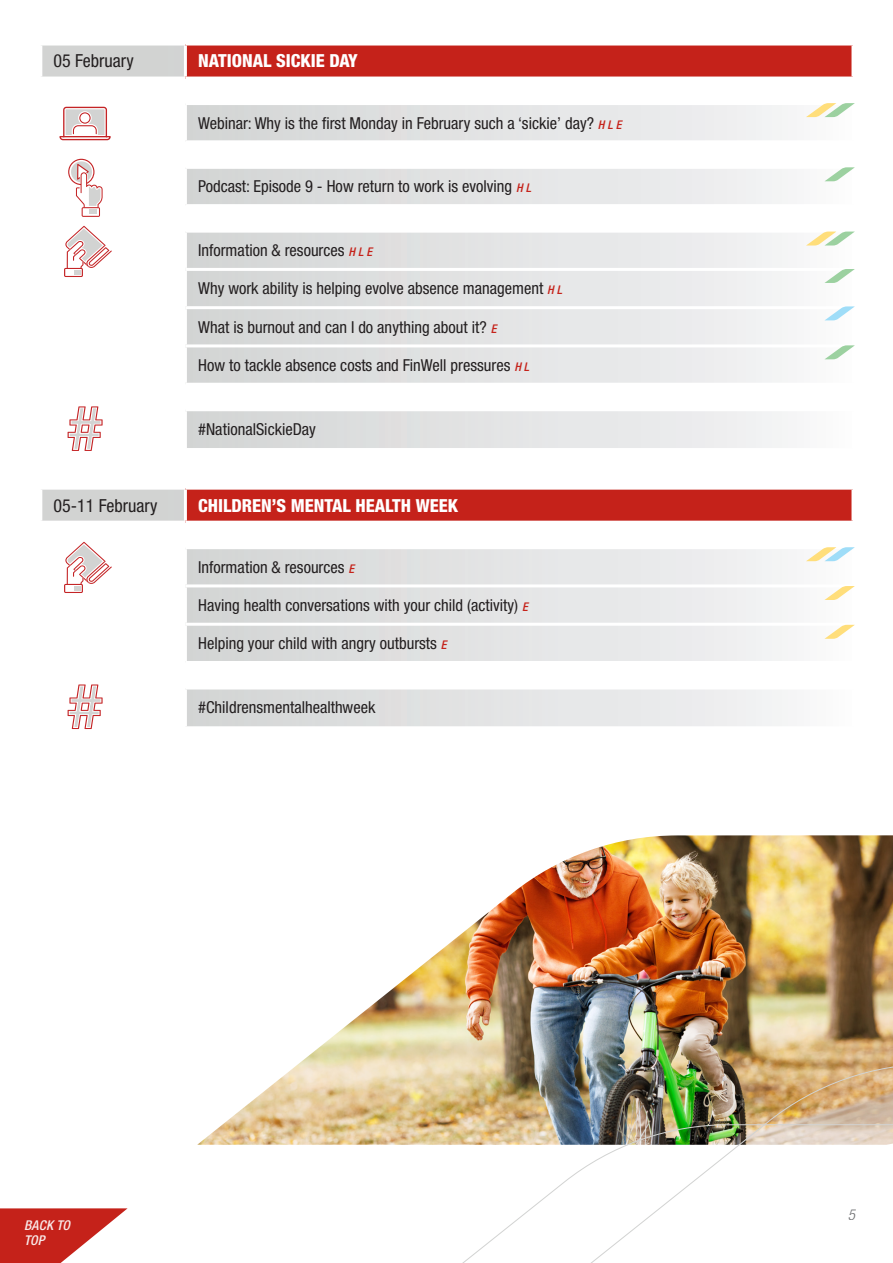
<style>
.page{position:relative;width:893px;height:1263px;background:#fff}
.page>*{position:absolute;margin:0;border:0;box-sizing:border-box;transform-origin:0 0}
.t1{font:800 condensed 18px "Helvetica Neue LT Std";color:#fff}
.t2{font:condensed 18px "Helvetica Neue LT Std";color:#231f20}
.t3{font:condensed 16.5px "Helvetica Neue LT Std";color:#231f20}
.t4{font:italic 300 condensed 15px "Helvetica Neue LT Std";color:#6c6d70}
.t5{font:italic 500 condensed 13.5px/15px "Helvetica Neue LT Std";letter-spacing:.02em;color:#fff}
.s1{font-weight:500;font-style:italic;font-size:12px;color:#c5221a}
</style>
<div class="page">
<svg style="left:42px;top:46px;width:794px;height:402px"></svg>
<div style="left:185px;top:44px;width:668px;height:34px;background:#c5221a"></div>
<svg style="left:187px;top:143px;width:649px;height:87px"></svg>
<hr style="left:185px;top:43px;width:669px;height:3px;background:#fff">
<hr style="left:851px;top:46px;width:3px;height:31px;background:#fff">
<hr style="left:39px;top:102px;width:146px;height:3px;background:#fff">
<hr style="left:39px;top:306px;width:146px;height:3px;background:#fff">
<hr style="left:39px;top:344px;width:146px;height:3px;background:#fff">
<hr style="left:39px;top:383px;width:146px;height:3px;background:#fff">
<hr style="left:39px;top:408px;width:146px;height:3px;background:#fff">
<hr style="left:185px;top:77px;width:669px;height:3px;background:#fff">
<hr style="left:185px;top:102px;width:669px;height:3px;background:#fff">
<hr style="left:185px;top:140px;width:669px;height:3px;background:#fff">
<hr style="left:185px;top:166px;width:669px;height:3px;background:#fff">
<hr style="left:185px;top:204px;width:669px;height:3px;background:#fff">
<hr style="left:185px;top:230px;width:669px;height:3px;background:#fff">
<hr style="left:185px;top:268px;width:669px;height:3px;background:#fff">
<hr style="left:185px;top:306px;width:669px;height:3px;background:#fff">
<hr style="left:185px;top:344px;width:669px;height:3px;background:#fff">
<hr style="left:185px;top:383px;width:669px;height:3px;background:#fff">
<hr style="left:184px;top:80px;width:3px;height:22px;background:#fff">
<hr style="left:184px;top:105px;width:3px;height:35px;background:#fff">
<hr style="left:184px;top:143px;width:3px;height:23px;background:#fff">
<hr style="left:184px;top:169px;width:3px;height:35px;background:#fff">
<hr style="left:184px;top:207px;width:3px;height:23px;background:#fff">
<hr style="left:184px;top:233px;width:3px;height:35px;background:#fff">
<hr style="left:184px;top:271px;width:3px;height:35px;background:#fff">
<hr style="left:184px;top:309px;width:3px;height:35px;background:#fff">
<hr style="left:184px;top:347px;width:3px;height:36px;background:#fff">
<hr style="left:184px;top:386px;width:3px;height:22px;background:#fff">
<hr style="left:185px;top:408px;width:669px;height:3px;background:#fff">
<hr style="left:184px;top:411px;width:3px;height:37px;background:#fff">
<hr style="left:184px;top:46px;width:3px;height:31px;background:#fff">
<hr style="left:39px;top:77px;width:146px;height:3px;background:#fff">
<svg style="left:68px;top:406px;width:35px;height:45px"></svg>
<svg style="left:806px;top:103px;width:49px;height:14px"></svg>
<svg style="left:824px;top:167px;width:31px;height:14px"></svg>
<svg style="left:806px;top:232px;width:48px;height:13px"></svg>
<svg style="left:824px;top:269px;width:31px;height:14px"></svg>
<svg style="left:824px;top:306px;width:31px;height:14px"></svg>
<svg style="left:824px;top:345px;width:31px;height:14px"></svg>
<svg style="left:42px;top:106px;width:143px;height:171px"></svg>
<svg style="left:42px;top:490px;width:793px;height:236px"></svg>
<div style="left:185px;top:488px;width:668px;height:34px;background:#c5221a"></div>
<hr style="left:185px;top:487px;width:669px;height:3px;background:#fff">
<hr style="left:851px;top:490px;width:3px;height:31px;background:#fff">
<hr style="left:39px;top:546px;width:146px;height:3px;background:#fff">
<hr style="left:39px;top:584px;width:146px;height:3px;background:#fff">
<hr style="left:39px;top:623px;width:146px;height:3px;background:#fff">
<hr style="left:39px;top:661px;width:146px;height:3px;background:#fff">
<hr style="left:39px;top:686px;width:146px;height:3px;background:#fff">
<hr style="left:185px;top:521px;width:669px;height:3px;background:#fff">
<hr style="left:185px;top:546px;width:669px;height:3px;background:#fff">
<hr style="left:185px;top:584px;width:669px;height:3px;background:#fff">
<hr style="left:185px;top:623px;width:669px;height:3px;background:#fff">
<hr style="left:185px;top:661px;width:669px;height:3px;background:#fff">
<hr style="left:184px;top:524px;width:3px;height:22px;background:#fff">
<hr style="left:184px;top:549px;width:3px;height:35px;background:#fff">
<hr style="left:184px;top:587px;width:3px;height:36px;background:#fff">
<hr style="left:184px;top:626px;width:3px;height:35px;background:#fff">
<hr style="left:184px;top:664px;width:3px;height:22px;background:#fff">
<hr style="left:185px;top:686px;width:669px;height:3px;background:#fff">
<hr style="left:184px;top:689px;width:3px;height:37px;background:#fff">
<hr style="left:184px;top:490px;width:3px;height:31px;background:#fff">
<hr style="left:39px;top:521px;width:146px;height:3px;background:#fff">
<svg style="left:64px;top:542px;width:48px;height:51px"></svg>
<svg style="left:68px;top:684px;width:35px;height:45px"></svg>
<svg style="left:806px;top:547px;width:49px;height:14px"></svg>
<svg style="left:824px;top:586px;width:31px;height:14px"></svg>
<svg style="left:824px;top:625px;width:31px;height:14px"></svg>
<img style="left:197px;top:835px;width:696px;height:310px">
<svg style="left:0;top:1208px;width:128px;height:55px"></svg>
<svg style="left:243px;top:1124px;width:204px;height:21px"></svg>
<img style="left:447px;top:1063px;width:446px;height:200px">
<p class="t2" style="left:54px;top:51px;width:82px">05 February</p>
<p class="t1" style="left:198px;top:50px;width:161px">NATIONAL SICKIE DAY</p>
<p class="t3" style="left:198px;top:113px;width:425px">Webinar: Why is the first Monday in February such a ‘sickie’ day? <span class="s1">H L E</span></p>
<p class="t3" style="left:198px;top:177px;width:334px">Podcast: Episode 9 - How return to work is evolving <span class="s1">H L</span></p>
<p class="t3" style="left:198px;top:241px;width:175px">Information &amp; resources <span class="s1">H L E</span></p>
<p class="t3" style="left:198px;top:279px;width:365px">Why work ability is helping evolve absence management <span class="s1">H L</span></p>
<p class="t3" style="left:198px;top:317px;width:300px">What is burnout and can I do anything about it? <span class="s1">E</span></p>
<p class="t3" style="left:198px;top:356px;width:333px">How to tackle absence costs and FinWell pressures <span class="s1">H L</span></p>
<p class="t3" style="left:198px;top:419px;width:119px">#NationalSickieDay</p>
<p class="t2" style="left:54px;top:495px;width:105px">05-11 February</p>
<p class="t1" style="left:198px;top:494px;width:262px">CHILDREN’S MENTAL HEALTH WEEK</p>
<p class="t3" style="left:198px;top:557px;width:158px">Information &amp; resources <span class="s1">E</span></p>
<p class="t3" style="left:198px;top:596px;width:331px">Having health conversations with your child (activity) <span class="s1">E</span></p>
<p class="t3" style="left:198px;top:634px;width:250px">Helping your child with angry outbursts <span class="s1">E</span></p>
<p class="t3" style="left:198px;top:698px;width:179px">#Childrensmentalhealthweek</p>
<p class="t5" style="left:24px;top:1218px;width:47px">BACK TO<br>TOP</p>
<p class="t4" style="left:847px;top:1206px;width:9px">5</p>
</div>
